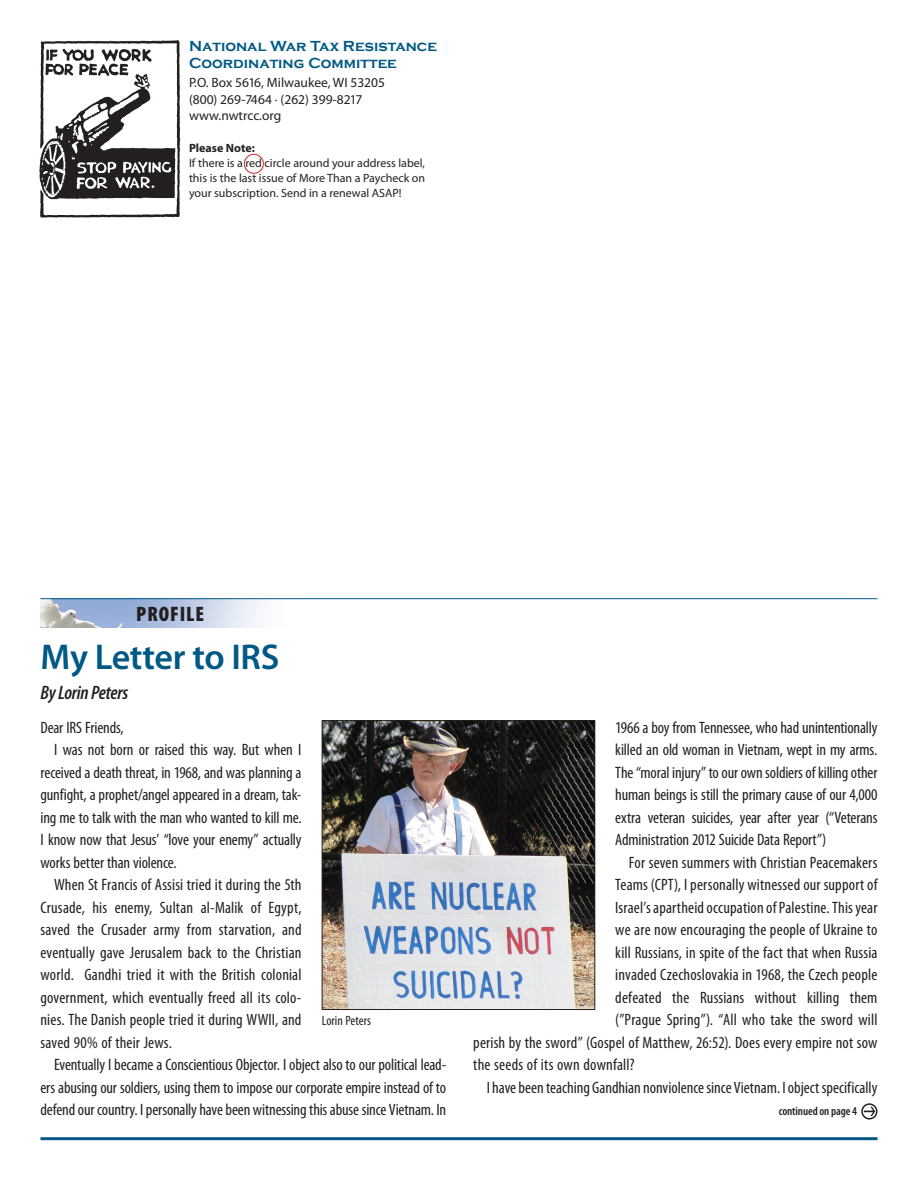
<style>
.page{position:relative;width:918px;height:1188px;background:#fff}
.page>*{position:absolute;margin:0;border:0;box-sizing:border-box;transform-origin:0 0}
.Headline_2nd_stories_2022{font:600 36px "Myriad Pro";letter-spacing:-.01em;color:#005984}
.t1{font:900 condensed 21px "Myriad Pro";letter-spacing:.045em;color:#231f20}
.byline_2022{font:italic 600 condensed 19.5px "Myriad Pro";letter-spacing:-.015em;color:#231f20}
.Body_copy_2022{font:condensed 16.5px/22.5px "Myriad Pro";letter-spacing:.005em;color:#231f20;text-align:justify}
.t2{font:700 15px/16.5px "Copperplate Gothic";color:#005984}
.t3{font:13.5px "Myriad Pro";color:#231f20}
.captions_2022{font:condensed 13.5px "Myriad Pro";letter-spacing:-.005em;color:#231f20}
.t4{font:12px/15px "Myriad Pro";color:#231f20;text-align:justify}
.t5{font:600 condensed 12px "Myriad Pro";letter-spacing:-.01em;color:#231f20}
.t6{font:700 12px "Myriad Pro";color:#231f20}
</style>
<div class="page">
<hr style="left:40px;top:1137px;width:838px;height:3px;background:#005984">
<div style="left:861px;top:1103px;width:16px;height:17px;border:2px solid #231f20;border-radius:50%"></div>
<svg style="left:864px;top:1107px;width:11px;height:9px"></svg>
<img style="left:324px;top:722px;width:269px;height:286px">
<div style="left:322px;top:720px;width:273px;height:290px;border:1px solid #231f20"></div>
<img style="left:39px;top:41px;width:142px;height:177px">
<div style="left:244px;top:154px;width:20px;height:20px;border:1px solid #d1232a;border-radius:50%"></div>
<img style="left:40px;top:599px;width:274px;height:28px">
<hr style="left:40px;top:598px;width:838px;height:1px;background:#005984">
<p class="t2" style="left:189px;top:38px;width:250px">National War Tax Resistance<br>Coordinating Committee</p>
<p class="t3" style="left:189px;top:74px;width:198px">P.O. Box 5616, Milwaukee, WI 53205</p>
<p class="t3" style="left:189px;top:91px;width:175px">(800) 269-7464 · (262) 399-8217</p>
<p class="t3" style="left:189px;top:107px;width:94px">www.nwtrcc.org</p>
<p class="t6" style="left:189px;top:140px;width:67px">Please Note:</p>
<p class="t4" style="left:189px;top:155px;width:238px">If there is a red circle around your address label, this is the last issue of More Than a Paycheck on your subscription. Send in a renewal ASAP!</p>
<p class="t1" style="left:136px;top:600px;width:69px">PROFILE</p>
<p class="Headline_2nd_stories_2022" style="left:40px;top:634px;width:240px">My Letter to IRS</p>
<p class="byline_2022" style="left:40px;top:681px;width:90px">By Lorin Peters</p>
<p class="Body_copy_2022" style="left:40px;top:716px;width:85px">Dear IRS Friends,</p>
<p class="Body_copy_2022" style="left:40px;top:738px;width:263px;text-indent:14px">I was not born or raised this way. But when I received a death threat, in 1968, and was planning a gunfight, a prophet/angel appeared in a dream, tak&shy;ing me to talk with the man who wanted to kill me.<br>I know now that Jesus’ “love your enemy” actually works better than violence.</p>
<p class="Body_copy_2022" style="left:40px;top:873px;width:263px;text-indent:14px">When St Francis of Assisi tried it during the 5th Crusade, his enemy, Sultan al-Malik of Egypt, saved the Crusader army from starvation, and eventually gave Jerusalem back to the Christian world. Gandhi tried it with the British colonial government, which eventually freed all its colo&shy;nies. The Danish people tried it during WWII, and saved 90% of their Jews.</p>
<p class="Body_copy_2022" style="left:40px;top:1053px;width:407px;text-indent:14px">Eventually I became a Conscientious Objector. I object also to our political lead&shy;ers abusing our soldiers, using them to impose our corporate empire instead of to defend our country. I personally have been witnessing this abuse since Vietnam. In</p>
<p class="captions_2022" style="left:322px;top:1013px;width:51px">Lorin Peters</p>
<p class="Body_copy_2022" style="left:615px;top:716px;width:264px">1966 a boy from Tennessee, who had unintentionally killed an old woman in Vietnam, wept in my arms.<br>The “moral injury” to our own soldiers of killing other human beings is still the primary cause of our 4,000 extra veteran suicides, year after year (“Veterans Administration 2012 Suicide Data Report”)</p>
<p class="Body_copy_2022" style="left:629px;top:851px;width:250px">For seven summers with Christian Peacemakers</p>
<p class="Body_copy_2022" style="left:615px;top:873px;width:264px">Teams (CPT), I personally witnessed our support of</p>
<p class="Body_copy_2022" style="left:615px;top:896px;width:264px">Israel’s apartheid occupation of Palestine. This year</p>
<p class="Body_copy_2022" style="left:615px;top:918px;width:264px">we are now encouraging the people of Ukraine to</p>
<p class="Body_copy_2022" style="left:615px;top:941px;width:264px">kill Russians, in spite of the fact that when Russia</p>
<p class="Body_copy_2022" style="left:615px;top:963px;width:264px">invaded Czechoslovakia in 1968, the Czech people</p>
<p class="Body_copy_2022" style="left:615px;top:986px;width:264px">defeated the Russians without killing them</p>
<p class="Body_copy_2022" style="left:615px;top:1008px;width:264px">(”Prague Spring”). “All who take the sword will</p>
<p class="Body_copy_2022" style="left:473px;top:1031px;width:406px">perish by the sword” (Gospel of Matthew, 26:52). Does every empire not sow</p>
<p class="Body_copy_2022" style="left:473px;top:1053px;width:163px">the seeds of its own downfall?</p>
<p class="Body_copy_2022" style="left:487px;top:1076px;width:392px">I have been teaching Gandhian nonviolence since Vietnam. I object specifically</p>
<p class="t5" style="left:779px;top:1104px;width:80px">continued on page 4</p>
</div>
